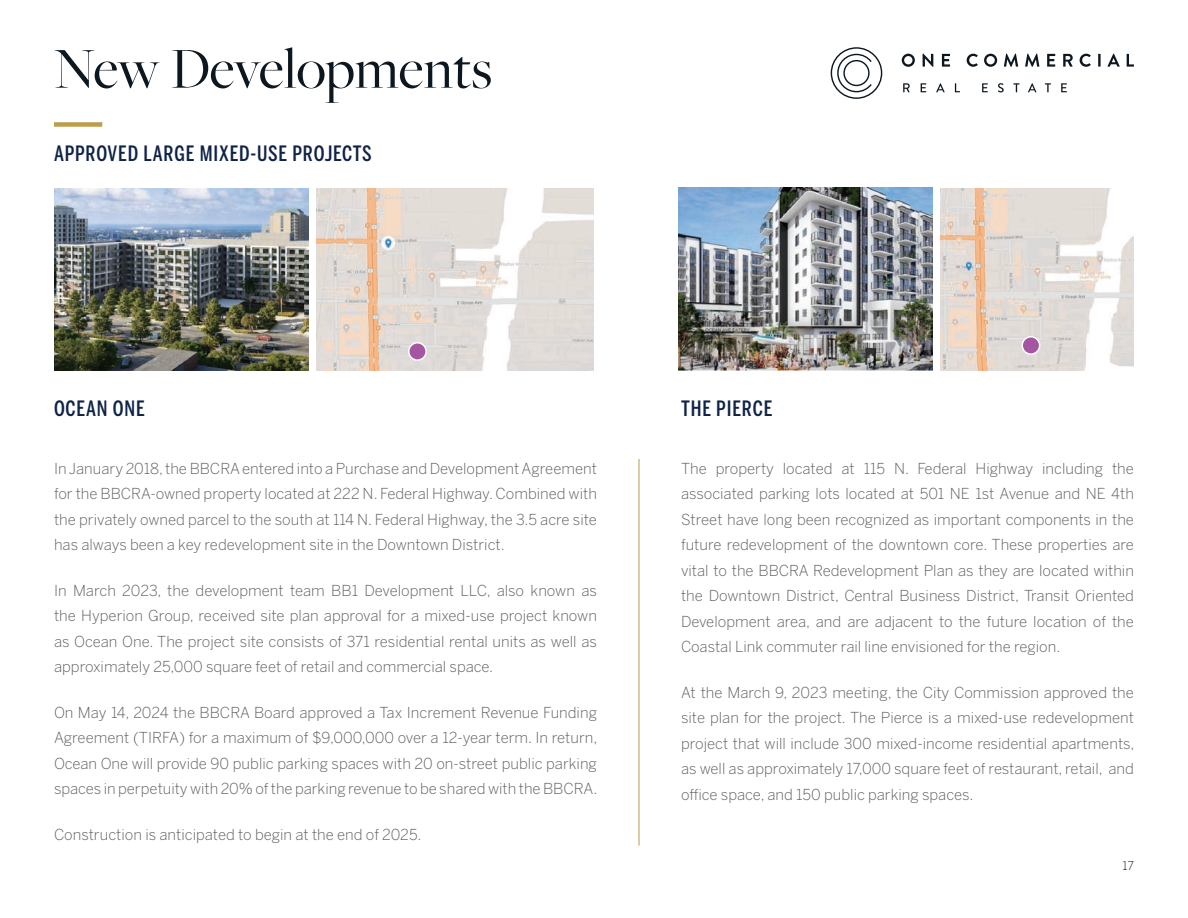
<style>
.page{position:relative;width:1188px;height:918px;background:#fff}
.page>*{position:absolute;margin:0;border:0;box-sizing:border-box;transform-origin:0 0}
.t1{font:60px "Freight Big Pro";color:#0d171f}
.t2{font:500 21px "Benton Sans Comp";letter-spacing:.04em;color:#0f2347}
.t3{font:300 15px/25.5px "Benton Sans";color:#5d5d5d;text-align:justify}
.t4{font:300 12px "Benton Sans";color:#0d171f}
</style>
<div class="page">
<svg style="left:831px;top:47px;width:51px;height:52px"></svg>
<svg style="left:902px;top:54px;width:13px;height:13px"></svg>
<svg style="left:923px;top:54px;width:10px;height:13px"></svg>
<svg style="left:942px;top:54px;width:8px;height:13px"></svg>
<svg style="left:967px;top:54px;width:11px;height:13px"></svg>
<svg style="left:984px;top:54px;width:13px;height:13px"></svg>
<svg style="left:1004px;top:54px;width:14px;height:13px"></svg>
<svg style="left:1025px;top:54px;width:14px;height:13px"></svg>
<svg style="left:1047px;top:54px;width:8px;height:13px"></svg>
<svg style="left:1063px;top:54px;width:10px;height:13px"></svg>
<svg style="left:1080px;top:54px;width:11px;height:13px"></svg>
<svg style="left:1098px;top:54px;width:3px;height:13px"></svg>
<svg style="left:1107px;top:54px;width:13px;height:13px"></svg>
<svg style="left:1127px;top:54px;width:7px;height:13px"></svg>
<svg style="left:903px;top:83px;width:7px;height:9px"></svg>
<svg style="left:921px;top:83px;width:5px;height:9px"></svg>
<svg style="left:936px;top:83px;width:9px;height:9px"></svg>
<svg style="left:955px;top:83px;width:5px;height:9px"></svg>
<svg style="left:982px;top:83px;width:6px;height:9px"></svg>
<svg style="left:998px;top:83px;width:6px;height:9px"></svg>
<svg style="left:1013px;top:83px;width:6px;height:9px"></svg>
<svg style="left:1028px;top:83px;width:8px;height:9px"></svg>
<svg style="left:1045px;top:83px;width:6px;height:9px"></svg>
<svg style="left:1061px;top:83px;width:6px;height:9px"></svg>
<div style="left:54px;top:122px;width:48px;height:5px;background:#bc9d4a"></div>
<img style="left:54px;top:189px;width:255px;height:181px">
<img style="left:316px;top:189px;width:278px;height:181px">
<div style="left:409px;top:343px;width:17px;height:17px;background:#a456a2;border-radius:50%"></div>
<div style="left:408px;top:342px;width:19px;height:19px;border:2px solid #fff;border-radius:50%"></div>
<hr style="left:639px;top:459px;width:1px;height:387px;background:#bc9d4a">
<img style="left:678px;top:188px;width:255px;height:182px">
<img style="left:940px;top:189px;width:194px;height:181px">
<div style="left:1022px;top:337px;width:18px;height:17px;background:#a456a2;border-radius:50%"></div>
<div style="left:1021px;top:336px;width:19px;height:19px;border:2px solid #fff;border-radius:50%"></div>
<h1 class="t1" style="left:54px;top:30px;width:440px">New Developments</h1>
<h2 class="t2" style="left:54px;top:141px;width:319px">APPROVED LARGE MIXED-USE PROJECTS</h2>
<h2 class="t2" style="left:54px;top:396px;width:92px">OCEAN ONE</h2>
<p class="t3" style="left:54px;top:455px;width:545px">In January 2018, the BBCRA entered into a Purchase and Development Agreement for the BBCRA-owned property located at 222 N. Federal Highway. Combined with the privately owned parcel to the south at 114 N. Federal Highway, the 3.5 acre site has always been a key redevelopment site in the Downtown District.</p>
<p class="t3" style="left:54px;top:577px;width:544px">In March 2023, the development team BB1 Development LLC, also known as the Hyperion Group, received site plan approval for a mixed-use project known as Ocean One. The project site consists of 371 residential rental units as well as approximately 25,000 square feet of retail and commercial space.</p>
<p class="t3" style="left:54px;top:699px;width:545px">On May 14, 2024 the BBCRA Board approved a Tax Increment Revenue Funding Agreement (TIRFA) for a maximum of $9,000,000 over a 12-year term. In return, Ocean One will provide 90 public parking spaces with 20 on-street public parking spaces in perpetuity with 20% of the parking revenue to be shared with the BBCRA.</p>
<p class="t3" style="left:54px;top:821px;width:369px">Construction is anticipated to begin at the end of 2025.</p>
<h2 class="t2" style="left:681px;top:396px;width:93px">THE PIERCE</h2>
<p class="t3" style="left:681px;top:455px;width:455px">The property located at 115 N. Federal Highway including the associated parking lots located at 501 NE 1st Avenue and NE 4th Street have long been recognized as important components in the future redevelopment of the downtown core. These properties are vital to the BBCRA Redevelopment Plan as they are located within the Downtown District, Central Business District, Transit Oriented Development area, and are adjacent to the future location of the Coastal Link commuter rail line envisioned for the region.</p>
<p class="t3" style="left:681px;top:679px;width:455px">At the March 9, 2023 meeting, the City Commission approved the site plan for the project. The Pierce is a mixed-use redevelopment project that will include 300 mixed-income residential apartments, as well as approximately 17,000 square feet of restaurant, retail, and office space, and 150 public parking spaces.</p>
<p class="t4" style="left:1123px;top:859px;width:13px">17</p>
</div>
